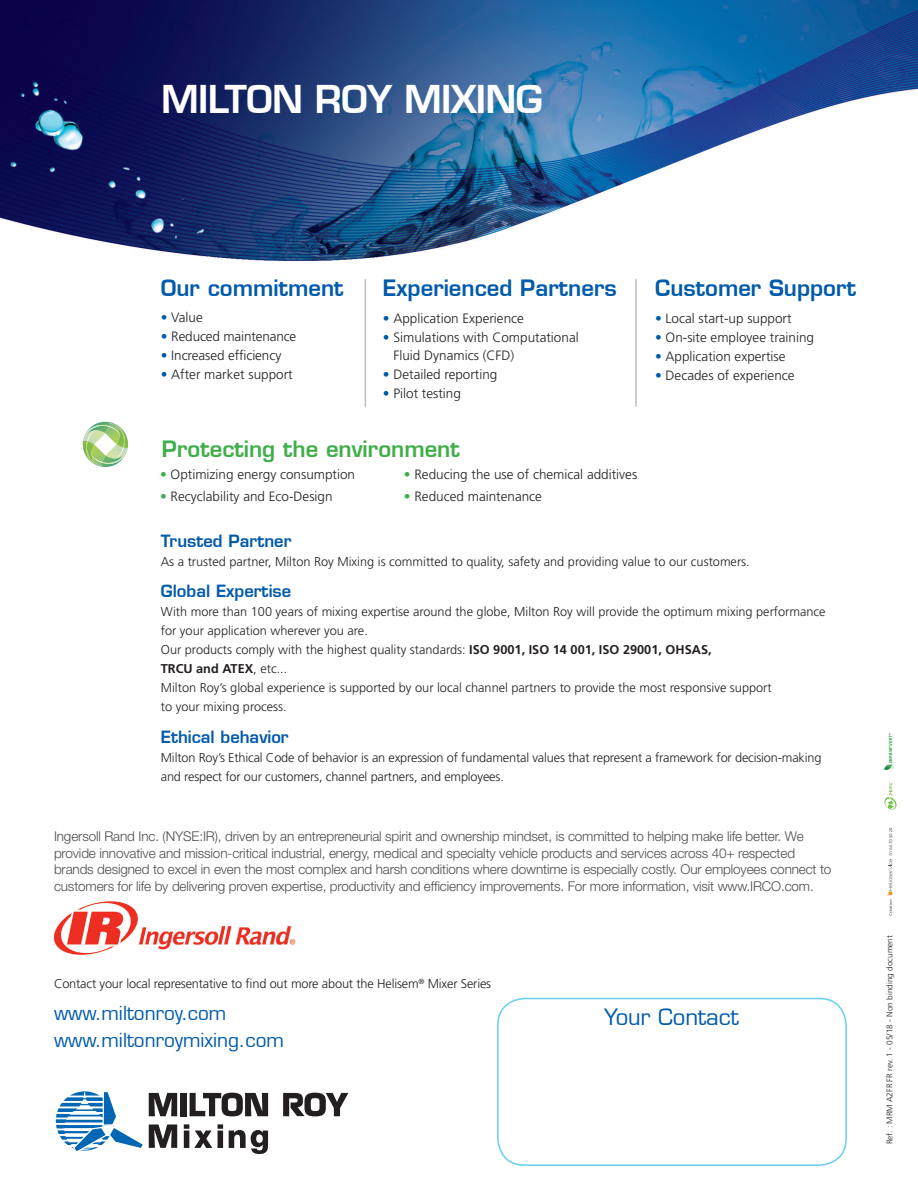
<style>
.page{position:relative;width:918px;height:1188px;background:#fff}
.page>*{position:absolute;margin:0;border:0;box-sizing:border-box;transform-origin:0 0}
.t1{font:600 37.5px "Eurostile LT";letter-spacing:-.02em;color:#fff}
.t2{font:600 22.05px "Eurostile LT";color:#015aaa}
.t3{font:600 22.05px "Eurostile LT";color:#40ae49}
.t4{font:22.05px "Eurostile LT";color:#015aaa}
.t5{font:18.9px "Eurostile LT";color:#015aaa}
.t6{font:600 16.5px "Eurostile LT";color:#015aaa}
.t7{font:300 13.5px/16.5px "Helvetica Neue LT Pro";letter-spacing:-.01em;color:#4b4c4d}
.t8{font:300 13.5px/18px "Frutiger LT Std";color:#231f20}
.t9{font:300 12.75px/18.9px "Frutiger LT Std";color:#231f20}
.t10{font:300 8.25px "Frutiger LT Std";color:#231f20}
.s1{color:#015aaa}
.s2{color:#40ae49}
.s3{font-weight:700}
</style>
<div class="page">
<img style="left:0;top:0;width:918px;height:1166px">
<div style="left:497px;top:998px;width:350px;height:168px;border:2px solid #6bcff6;border-radius:27px"></div>
<svg style="left:884px;top:782px;width:13px;height:28px"></svg>
<img style="left:884px;top:733px;width:11px;height:39px">
<svg style="left:887px;top:828px;width:5px;height:87px"></svg>
<svg style="left:184px;top:1124px;width:28px;height:24px"></svg>
<svg style="left:218px;top:1124px;width:5px;height:24px"></svg>
<svg style="left:229px;top:1130px;width:39px;height:24px"></svg>
<div style="left:180px;top:1093px;width:6px;height:23px;background:#231f20"></div>
<svg style="left:190px;top:1093px;width:78px;height:23px"></svg>
<svg style="left:283px;top:1093px;width:65px;height:23px"></svg>
<svg style="left:56px;top:1091px;width:121px;height:63px"></svg>
<hr style="left:365px;top:279px;width:1px;height:128px;background:#bcbdc0">
<hr style="left:635px;top:279px;width:2px;height:128px;background:#bcbdc0">
<svg style="left:82px;top:421px;width:47px;height:47px"></svg>
<img style="left:36px;top:895px;width:272px;height:67px">
<p class="t1" style="left:161px;top:75px;width:383px">MILTON ROY MIXING</p>
<p class="t2" style="left:161px;top:274px;width:184px">Our commitment</p>
<p class="t8" style="left:161px;top:309px;width:44px"><span class="s1">•</span> Value</p>
<p class="t8" style="left:161px;top:328px;width:137px"><span class="s1">•</span> Reduced maintenance</p>
<p class="t8" style="left:161px;top:346px;width:122px"><span class="s1">•</span> Increased efficiency</p>
<p class="t8" style="left:161px;top:365px;width:134px"><span class="s1">•</span> After market support</p>
<p class="t2" style="left:383px;top:274px;width:235px">Experienced Partners</p>
<p class="t8" style="left:383px;top:310px;width:143px"><span class="s1">•</span> Application Experience</p>
<p class="t8" style="left:393px;top:328px;width:187px;text-indent:-11px"><span class="s1">•</span> Simulations with Computational<br>Fluid Dynamics (CFD)</p>
<p class="t8" style="left:383px;top:365px;width:116px"><span class="s1">•</span> Detailed reporting</p>
<p class="t8" style="left:383px;top:384px;width:80px"><span class="s1">•</span> Pilot testing</p>
<p class="t3" style="left:162px;top:435px;width:299px">Protecting the environment</p>
<p class="t8" style="left:160px;top:466px;width:197px"><span class="s2">•</span> Optimizing energy consumption</p>
<p class="t8" style="left:404px;top:466px;width:235px"><span class="s2">•</span> Reducing the use of chemical additives</p>
<p class="t8" style="left:160px;top:488px;width:174px"><span class="s2">•</span> Recyclability and Eco-Design</p>
<p class="t8" style="left:404px;top:488px;width:140px"><span class="s2">•</span> Reduced maintenance</p>
<p class="t2" style="left:655px;top:274px;width:202px">Customer Support</p>
<p class="t8" style="left:655px;top:310px;width:138px"><span class="s1">•</span> Local start-up support</p>
<p class="t8" style="left:655px;top:328px;width:161px"><span class="s1">•</span> On-site employee training</p>
<p class="t8" style="left:655px;top:347px;width:132px"><span class="s1">•</span> Application expertise</p>
<p class="t8" style="left:655px;top:366px;width:141px"><span class="s1">•</span> Decades of experience</p>
<p class="t6" style="left:161px;top:530px;width:132px">Trusted Partner</p>
<p class="t9" style="left:161px;top:552px;width:590px">As a trusted partner, Milton Roy Mixing is committed to quality, safety and providing value to our customers.</p>
<p class="t6" style="left:161px;top:581px;width:132px">Global Expertise</p>
<p class="t9" style="left:161px;top:603px;width:666px">With more than 100 years of mixing expertise around the globe, Milton Roy will provide the optimum mixing performance for your application wherever you are.</p>
<p class="t9" style="left:161px;top:640px;width:552px">Our products comply with the highest quality standards: <span class="s3">ISO 9001, ISO 14 001, ISO 29001, OHSAS,<br>TRCU and ATEX</span>, etc...</p>
<p class="t9" style="left:161px;top:678px;width:612px">Milton Roy’s global experience is supported by our local channel partners to provide the most responsive support to your mixing process.</p>
<p class="t6" style="left:161px;top:726px;width:129px">Ethical behavior</p>
<p class="t9" style="left:161px;top:748px;width:662px">Milton Roy’s Ethical Code of behavior is an expression of fundamental values that represent a framework for decision-making and respect for our customers, channel partners, and employees.</p>
<p class="t7" style="left:54px;top:828px;width:779px">Ingersoll Rand Inc. (NYSE:IR), driven by an entrepreneurial spirit and ownership mindset, is committed to helping make life better. We provide innovative and mission-critical industrial, energy, medical and specialty vehicle products and services across 40+ respected brands designed to excel in even the most complex and harsh conditions where downtime is especially costly. Our employees connect to customers for life by delivering proven expertise, productivity and efficiency improvements. For more information, visit www.IRCO.com.</p>
<p class="t9" style="left:54px;top:974px;width:439px">Contact your local representative to find out more about the Helisem<sup>®</sup> Mixer Series</p>
<p class="t5" style="left:54px;top:1001px;width:174px">www.miltonroy.com</p>
<p class="t5" style="left:54px;top:1028px;width:231px">www.miltonroymixing.com</p>
<p class="t4" style="left:604px;top:1004px;width:136px">Your Contact</p>
<p class="t10" style="left:885px;top:1144px;width:211px;rotate:-90deg">Ref. : MRM A2FR FR rev. 1 - 05/18 - Non binding document</p>
</div>
